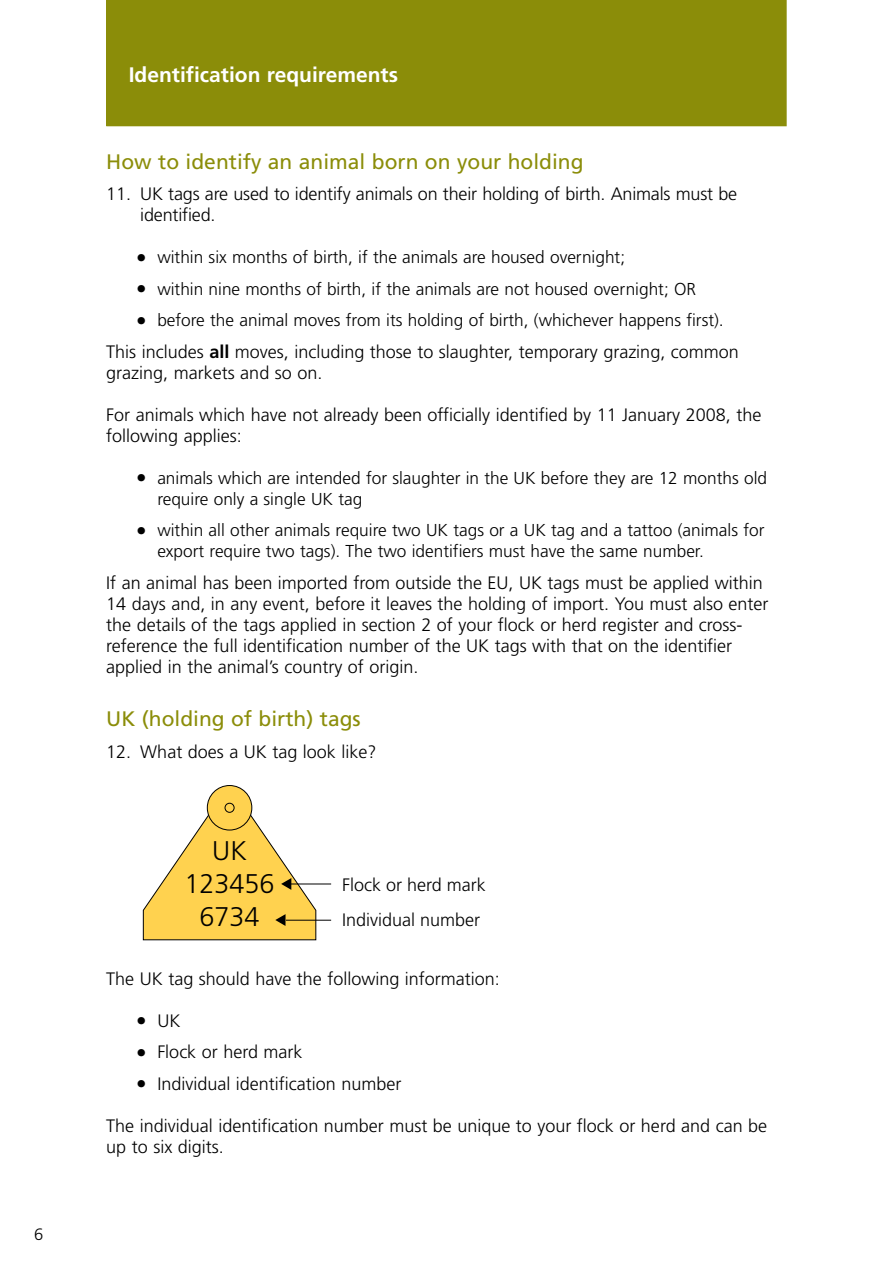
<style>
.page{position:relative;width:893px;height:1263px;background:#fff}
.page>*{position:absolute;margin:0;border:0;box-sizing:border-box;transform-origin:0 0}
.t1{font:300 27px/33px "Frutiger";color:#000;text-align:center}
.t2{font:21px "Frutiger LT Std";color:#8b8d09}
.t3{font:700 21px "Frutiger LT Std";color:#fff}
.t4{font:300 18px/21px "Frutiger LT Std";color:#000}
.t5{font:300 18px/35.8px "Frutiger";color:#000}
.t6{font:300 17.25px/21px "Frutiger LT Std";color:#000}
.t7{font:300 16.5px "Frutiger LT Std";color:#000}
.s1{font-size:21px}
.s2{font-size:18px}
.s3{font-weight:700}
</style>
<div class="page">
<div style="left:106px;top:0;width:681px;height:126px;background:#8b8d09"></div>
<svg style="left:207px;top:785px;width:45px;height:45px"></svg>
<hr style="left:286px;top:884px;width:45px;height:1px;background:#000">
<svg style="left:143px;top:790px;width:174px;height:150px"></svg>
<hr style="left:286px;top:920px;width:45px;height:1px;background:#000">
<p class="t7" style="left:34px;top:1225px;width:11px">6</p>
<p class="t3" style="left:129px;top:62px;width:271px">Identification requirements</p>
<p class="t2" style="left:106px;top:149px;width:479px">How to identify an animal born on your holding</p>
<p class="t4" style="left:140px;top:184px;width:598px;text-indent:-34px">11. UK tags are used to identify animals on their holding of birth. Animals must be identified.</p>
<p class="t6" style="left:136px;top:247px;width:491px"><span class="s1">•</span> within six months of birth, if the animals are housed overnight;</p>
<p class="t6" style="left:136px;top:279px;width:562px"><span class="s1">•</span> within nine months of birth, if the animals are not housed overnight; OR</p>
<p class="t6" style="left:136px;top:310px;width:589px"><span class="s1">•</span> before the animal moves from its holding of birth, (whichever happens first)<span class="s2">.</span></p>
<p class="t4" style="left:106px;top:341px;width:634px">This includes <span class="s3">all</span> moves, including those to slaughter, temporary grazing, common grazing, markets and so on.</p>
<p class="t4" style="left:106px;top:404px;width:656px">For animals which have not already been officially identified by 11 January 2008, the following applies:</p>
<p class="t6" style="left:157px;top:468px;width:611px;text-indent:-21px"><span class="s1">•</span> animals which are intended for slaughter in the UK before they are 12 months old require only a single UK tag</p>
<p class="t6" style="left:157px;top:520px;width:609px;text-indent:-21px"><span class="s1">•</span> within all other animals require two UK tags or a UK tag and a tattoo (animals for export require two tags). The two identifiers must have the same number.</p>
<p class="t4" style="left:106px;top:572px;width:664px">If an animal has been imported from outside the EU, UK tags must be applied within 14 days and, in any event, before it leaves the holding of import. You must also enter the details of the tags applied in section 2 of your flock or herd register and cross&shy;reference the full identification number of the UK tags with that on the identifier applied in the animal’s country of origin.</p>
<p class="t2" style="left:106px;top:707px;width:256px">UK (holding of birth) tags</p>
<p class="t4" style="left:106px;top:741px;width:272px">12. What does a UK tag look like?</p>
<h1 class="t1" style="left:185px;top:834px;width:92px">UK<br>123456<br>6734</h1>
<p class="t5" style="left:342px;top:866px;width:145px">Flock or herd mark<br>Individual number</p>
<p class="t4" style="left:106px;top:968px;width:395px">The UK tag should have the following information:</p>
<p class="t4" style="left:136px;top:1010px;width:46px"><span class="s1">•</span> UK</p>
<p class="t4" style="left:136px;top:1042px;width:168px"><span class="s1">•</span> Flock or herd mark</p>
<p class="t4" style="left:136px;top:1073px;width:267px"><span class="s1">•</span> Individual identification number</p>
<p class="t4" style="left:106px;top:1115px;width:662px">The individual identification number must be unique to your flock or herd and can be up to six digits.</p>
</div>
